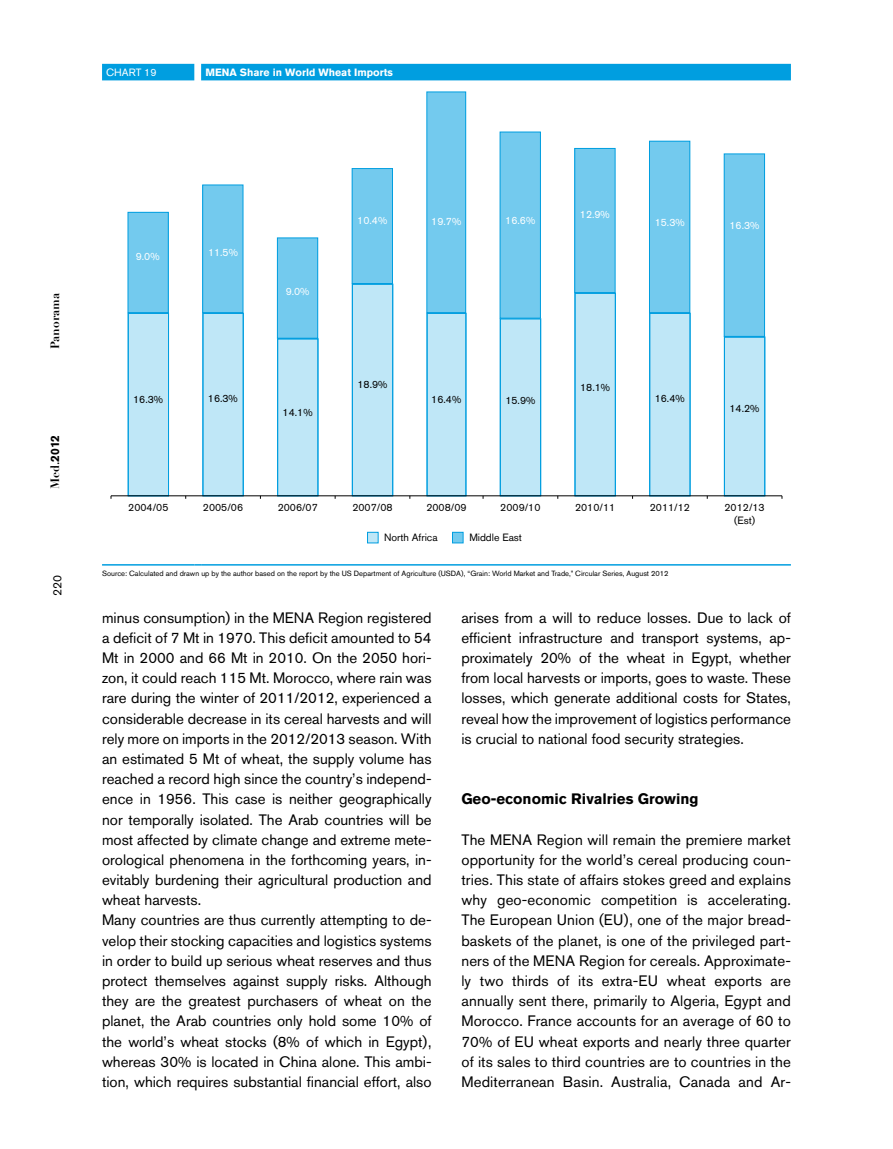
<style>
.page{position:relative;width:893px;height:1149px;background:#fff}
.page>*{position:absolute;margin:0;border:0;box-sizing:border-box;transform-origin:0 0}
.t1{font:15px/20.1px "Akzidenz Grotesk BQ";color:#000;text-align:justify}
.t2{font:700 15px "Akzidenz Grotesk BQ";color:#000}
.t3{font:700 12px "Didot LH";color:#000}
.t4{font:12px "Akzidenz Grotesk BQ";color:#000}
.t5{font:10.5px/12.6px "Akzidenz Grotesk BQ";color:#000;text-align:center}
.t6{font:10.5px "Akzidenz Grotesk BQ";color:#fff}
.t7{font:700 10.5px "Akzidenz Grotesk BQ";color:#fff}
.t8{font:7.5px "Akzidenz Grotesk BQ";color:#000}
.s1{font-family:"Akzidenz Grotesk BQ"}
</style>
<div class="page">
<div style="left:102px;top:64px;width:689px;height:16px;background:#009ee0"></div>
<hr style="left:102px;top:564px;width:92px;height:1px;background:#009ee0">
<hr style="left:201px;top:564px;width:590px;height:1px;background:#009ee0">
<div style="left:128px;top:212px;width:40px;height:100px;background:#73caee"></div>
<div style="left:128px;top:212px;width:41px;height:101px;border:1px solid #009ee0"></div>
<div style="left:203px;top:185px;width:40px;height:127px;background:#73caee"></div>
<div style="left:202px;top:184px;width:41px;height:129px;border:1px solid #009ee0"></div>
<div style="left:277px;top:238px;width:41px;height:100px;background:#73caee"></div>
<div style="left:277px;top:237px;width:41px;height:101px;border:1px solid #009ee0"></div>
<div style="left:352px;top:168px;width:40px;height:115px;background:#73caee"></div>
<div style="left:352px;top:168px;width:41px;height:116px;border:1px solid #009ee0"></div>
<div style="left:427px;top:92px;width:39px;height:220px;background:#73caee"></div>
<div style="left:426px;top:91px;width:40px;height:222px;border:1px solid #009ee0"></div>
<div style="left:500px;top:132px;width:40px;height:186px;background:#73caee"></div>
<div style="left:500px;top:132px;width:41px;height:186px;border:1px solid #009ee0"></div>
<div style="left:575px;top:148px;width:40px;height:144px;background:#73caee"></div>
<div style="left:574px;top:148px;width:41px;height:145px;border:1px solid #009ee0"></div>
<div style="left:649px;top:141px;width:41px;height:171px;background:#73caee"></div>
<div style="left:649px;top:141px;width:41px;height:172px;border:1px solid #009ee0"></div>
<div style="left:724px;top:154px;width:40px;height:182px;background:#73caee"></div>
<div style="left:724px;top:153px;width:41px;height:183px;border:1px solid #009ee0"></div>
<div style="left:128px;top:313px;width:41px;height:182px;background:#bfe7f7"></div>
<div style="left:203px;top:313px;width:40px;height:182px;background:#bfe7f7"></div>
<div style="left:278px;top:339px;width:40px;height:156px;background:#bfe7f7"></div>
<div style="left:352px;top:284px;width:41px;height:211px;background:#bfe7f7"></div>
<div style="left:427px;top:313px;width:39px;height:182px;background:#bfe7f7"></div>
<div style="left:500px;top:319px;width:41px;height:176px;background:#bfe7f7"></div>
<div style="left:575px;top:293px;width:40px;height:202px;background:#bfe7f7"></div>
<div style="left:650px;top:313px;width:40px;height:182px;background:#bfe7f7"></div>
<div style="left:724px;top:337px;width:41px;height:158px;background:#bfe7f7"></div>
<div style="left:128px;top:313px;width:41px;height:183px;border:1px solid #009ee0"></div>
<div style="left:203px;top:313px;width:41px;height:183px;border:1px solid #009ee0"></div>
<div style="left:277px;top:338px;width:41px;height:158px;border:1px solid #009ee0"></div>
<div style="left:352px;top:284px;width:41px;height:212px;border:1px solid #009ee0"></div>
<div style="left:427px;top:313px;width:39px;height:183px;border:1px solid #009ee0"></div>
<div style="left:500px;top:318px;width:41px;height:178px;border:1px solid #009ee0"></div>
<div style="left:575px;top:293px;width:41px;height:203px;border:1px solid #009ee0"></div>
<div style="left:649px;top:313px;width:41px;height:183px;border:1px solid #009ee0"></div>
<div style="left:724px;top:336px;width:41px;height:160px;border:1px solid #009ee0"></div>
<hr style="left:111px;top:495px;width:671px;height:1px;background:#000">
<div style="left:452px;top:532px;width:11px;height:10px;background:#73caee"></div>
<div style="left:452px;top:531px;width:11px;height:12px;border:1px solid #009ee0"></div>
<div style="left:367px;top:532px;width:11px;height:10px;background:#bfe7f7"></div>
<div style="left:367px;top:531px;width:12px;height:12px;border:1px solid #009ee0"></div>
<p class="t6" style="left:106px;top:66px;width:52px">CHART 19</p>
<p class="t7" style="left:205px;top:66px;width:189px">MENA Share in World Wheat Imports</p>
<p class="t3" style="left:48px;top:349px;width:58px;rotate:-90deg">Panorama</p>
<p class="t3" style="left:48px;top:489px;width:56px;rotate:-90deg">Med.<span class="s1">2012</span></p>
<p class="t4" style="left:50px;top:595px;width:22px;rotate:-90deg">220</p>
<p class="t6" style="left:136px;top:250px;width:26px">9.0%</p>
<p class="t5" style="left:133px;top:392px;width:32px">16.3%</p>
<p class="t6" style="left:208px;top:246px;width:32px">11.5%</p>
<p class="t5" style="left:208px;top:392px;width:32px">16.3%</p>
<p class="t6" style="left:286px;top:285px;width:26px">9.0%</p>
<p class="t5" style="left:283px;top:405px;width:32px">14.1%</p>
<p class="t6" style="left:357px;top:214px;width:32px">10.4%</p>
<p class="t6" style="left:431px;top:214px;width:32px">19.7%</p>
<p class="t6" style="left:505px;top:214px;width:32px">16.6%</p>
<p class="t6" style="left:580px;top:208px;width:32px">12.9%</p>
<p class="t6" style="left:655px;top:216px;width:32px">15.3%</p>
<p class="t5" style="left:357px;top:378px;width:32px">18.9%</p>
<p class="t5" style="left:431px;top:393px;width:32px">16.4%</p>
<p class="t5" style="left:505px;top:394px;width:32px">15.9%</p>
<p class="t5" style="left:580px;top:380px;width:32px">18.1%</p>
<p class="t5" style="left:655px;top:392px;width:32px">16.4%</p>
<p class="t6" style="left:729px;top:218px;width:32px">16.3%</p>
<p class="t5" style="left:729px;top:402px;width:32px">14.2%</p>
<p class="t5" style="left:128px;top:501px;width:42px">2004/05</p>
<p class="t5" style="left:203px;top:501px;width:42px">2005/06</p>
<p class="t5" style="left:278px;top:501px;width:42px">2006/07</p>
<p class="t5" style="left:352px;top:501px;width:42px">2007/08</p>
<p class="t5" style="left:426px;top:501px;width:42px">2008/09</p>
<p class="t5" style="left:500px;top:501px;width:42px">2009/10</p>
<p class="t5" style="left:575px;top:501px;width:42px">2010/11</p>
<p class="t5" style="left:650px;top:501px;width:42px">2011/12</p>
<p class="t5" style="left:724px;top:501px;width:42px">2012/13 (Est)</p>
<p class="t5" style="left:384px;top:530px;width:55px">North Africa</p>
<p class="t5" style="left:469px;top:530px;width:54px">Middle East</p>
<p class="t8" style="left:102px;top:568px;width:568px">Source: Calculated and drawn up by the author based on the report by the US Department of Agriculture (USDA), “Grain: World Market and Trade,” Circular Series, August 2012</p>
<p class="t1" style="left:102px;top:607px;width:331px;text-align:left">minus consumption) in the MENA Region registered a deficit of 7 Mt in 1970. This deficit amounted to 54<br>Mt in 2000 and 66 Mt in 2010. On the 2050 hori&shy;zon, it could reach 115 Mt. Morocco, where rain was rare during the winter of 2011/2012, experienced a considerable decrease in its cereal harvests and will rely more on imports in the 2012/2013 season. With an estimated 5 Mt of wheat, the supply volume has reached a record high since the country’s independ&shy;ence in 1956. This case is neither geographically nor temporally isolated. The Arab countries will be most affected by climate change and extreme mete&shy;orological phenomena in the forthcoming years, in&shy;evitably burdening their agricultural production and wheat harvests.<br>Many countries are thus currently attempting to de&shy;velop their stocking capacities and logistics systems in order to build up serious wheat reserves and thus protect themselves against supply risks. Although they are the greatest purchasers of wheat on the planet, the Arab countries only hold some 10% of the world’s wheat stocks (8% of which in Egypt), whereas 30% is located in China alone. This ambi&shy;tion, which requires substantial financial effort, also</p>
<p class="t1" style="left:461px;top:607px;width:331px">arises from a will to reduce losses. Due to lack of efficient infrastructure and transport systems, ap&shy;proximately 20% of the wheat in Egypt, whether from local harvests or imports, goes to waste. These losses, which generate additional costs for States, reveal how the improvement of logistics performance is crucial to national food security strategies.</p>
<p class="t2" style="left:461px;top:790px;width:239px">Geo-economic Rivalries Growing</p>
<p class="t1" style="left:461px;top:829px;width:331px">The MENA Region will remain the premiere market opportunity for the world’s cereal producing coun&shy;tries. This state of affairs stokes greed and explains why geo-economic competition is accelerating.<br>The European Union (EU), one of the major bread&shy;baskets of the planet, is one of the privileged part&shy;ners of the MENA Region for cereals. Approximate&shy;ly two thirds of its extra-EU wheat exports are annually sent there, primarily to Algeria, Egypt and Morocco. France accounts for an average of 60 to 70% of EU wheat exports and nearly three quarter of its sales to third countries are to countries in the Mediterranean Basin. Australia, Canada and Ar-</p>
</div>
